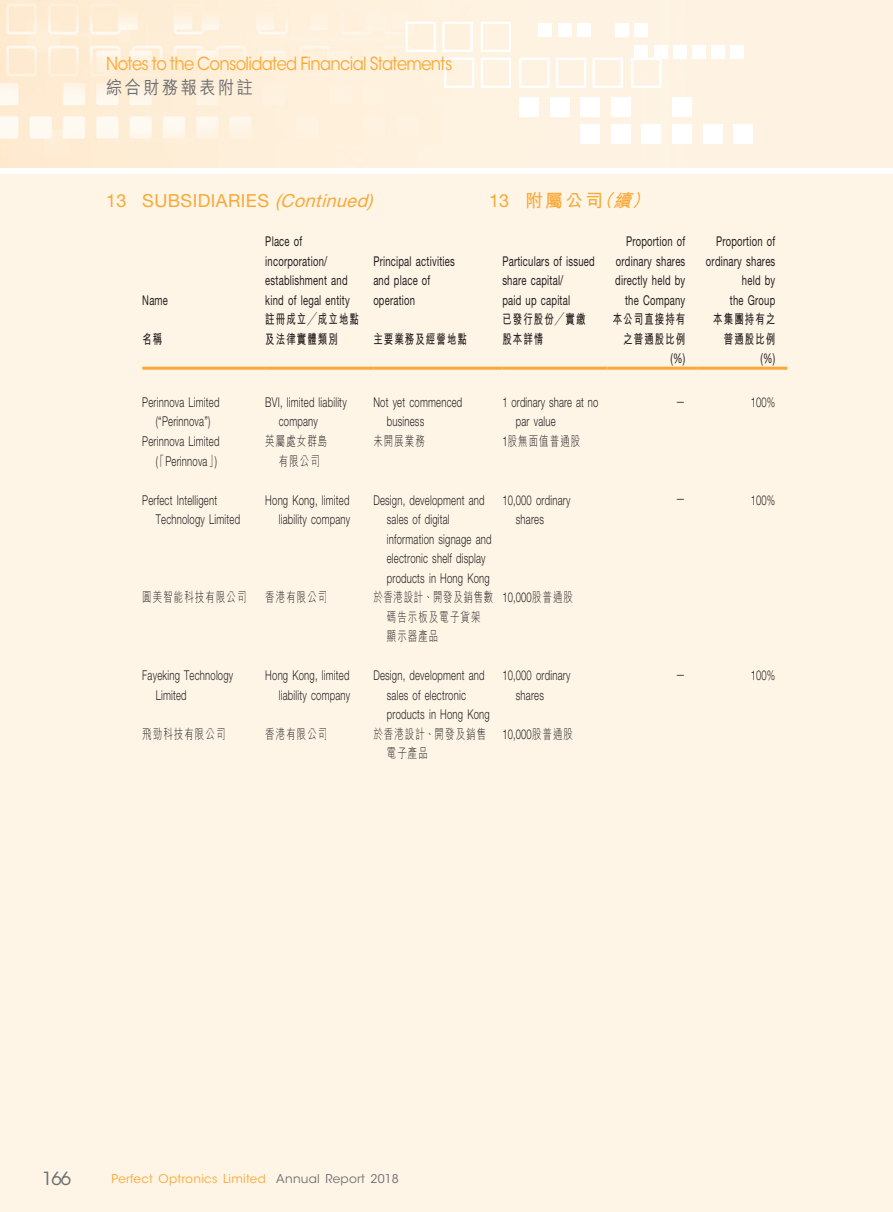
<style>
.page{position:relative;width:893px;height:1212px;background:#fff}
.page>*{position:absolute;margin:0;border:0;box-sizing:border-box;transform-origin:0 0}
.t1{font:18px "ITC Avant Garde Std";letter-spacing:-.04em;color:#faa836;scale:.9 1}
._03_H1{font:18px "Helvetica Neue LT Std";letter-spacing:.025em;color:#faa836}
._03_H1-2{font:700 18px "M Hei HK";color:#faa836}
.t2{font:500 18px "M Hei HK";letter-spacing:.15em;color:#6c6d70;scale:.9 1}
.t3{font:18px "ITC Avant Garde Std";color:#6c6d70}
._15_Table_Stub{font:300 13.5px/19.5px "Helvetica Neue LT Std";letter-spacing:.025em;color:#231f20;scale:.7 1}
._15_Table_Stub-2{font:13.5px "Helvetica Neue LT Std";letter-spacing:.025em;color:#231f20;scale:.7 1}
._01_Body_Text{font:13.5px "Helvetica Neue LT Std";letter-spacing:.025em;color:#231f20;scale:.7 1}
._15_Table_Stub-3{font:300 13.5px/19.5px "M Hei HK";letter-spacing:.115em;color:#231f20;scale:.7 1}
._15_Table_Stub-4{font:700 13.5px "M Hei HK";letter-spacing:.115em;color:#231f20;scale:.7 1}
._01_Body_Text-2{font:700 13.5px "M Hei HK";letter-spacing:.115em;color:#231f20;scale:.7 1}
._01_Body_Text-3{font:300 13.5px "Helvetica Neue LT Std";letter-spacing:.015em;color:#231f20;scale:.7 1}
.t4{font:12px "ITC Avant Garde Std";letter-spacing:.025em;color:#faa836}
.s1{font-style:italic}
.s2{font-family:"Helvetica Neue LT Std";font-weight:400}
.s3{font-family:"M Hei HK"}
.s4{font-family:"Helvetica Neue LT Std"}
.s5{color:#6c6d70}
</style>
<div class="page">
<img style="left:0;top:0;width:893px;height:168px">
<div style="left:519px;top:97px;width:19px;height:19px;background:#fff"></div>
<div style="left:581px;top:124px;width:19px;height:19px;background:#fff"></div>
<div style="left:611px;top:97px;width:19px;height:19px;background:#fff"></div>
<div style="left:672px;top:124px;width:19px;height:19px;background:#fff"></div>
<div style="left:550px;top:97px;width:19px;height:19px;background:#fff"></div>
<div style="left:611px;top:124px;width:19px;height:19px;background:#fff"></div>
<div style="left:703px;top:124px;width:19px;height:19px;background:#fff"></div>
<div style="left:581px;top:97px;width:19px;height:19px;background:#fff"></div>
<div style="left:642px;top:124px;width:19px;height:19px;background:#fff"></div>
<div style="left:672px;top:97px;width:19px;height:19px;background:#fff"></div>
<div style="left:734px;top:124px;width:19px;height:19px;background:#fff"></div>
<div style="left:406px;top:22px;width:30px;height:30px;border:2px solid #fff"></div>
<div style="left:442px;top:22px;width:31px;height:30px;border:2px solid #fff"></div>
<svg style="left:443px;top:56px;width:219px;height:33px"></svg>
<div style="left:481px;top:22px;width:30px;height:30px;border:2px solid #fff"></div>
<div style="left:673px;top:45px;width:13px;height:14px;background:#fff"></div>
<div style="left:730px;top:45px;width:14px;height:14px;background:#fff"></div>
<div style="left:654px;top:45px;width:13px;height:14px;background:#fff"></div>
<div style="left:711px;top:45px;width:14px;height:14px;background:#fff"></div>
<div style="left:634px;top:45px;width:14px;height:14px;background:#fff"></div>
<div style="left:692px;top:45px;width:13px;height:14px;background:#fff"></div>
<div style="left:577px;top:24px;width:13px;height:13px;background:#fff"></div>
<div style="left:635px;top:24px;width:13px;height:13px;background:#fff"></div>
<div style="left:558px;top:24px;width:13px;height:13px;background:#fff"></div>
<div style="left:616px;top:24px;width:13px;height:13px;background:#fff"></div>
<div style="left:538px;top:24px;width:14px;height:13px;background:#fff"></div>
<div style="left:0;top:174px;width:893px;height:1038px;background:#fef5e7"></div>
<hr style="left:142px;top:367px;width:123px;height:3px;background:#faa836">
<hr style="left:265px;top:367px;width:108px;height:3px;background:#faa836">
<hr style="left:373px;top:367px;width:129px;height:3px;background:#faa836">
<hr style="left:502px;top:367px;width:105px;height:3px;background:#faa836">
<hr style="left:607px;top:367px;width:90px;height:3px;background:#faa836">
<hr style="left:697px;top:367px;width:90px;height:3px;background:#faa836">
<h1 class="t1" style="left:106px;top:53px;width:386px">Notes to the Consolidated Financial Statements</h1>
<h1 class="t2" style="left:106px;top:74px;width:164px">綜合財務報表附註</h1>
<p class="_03_H1" style="left:106px;top:190px;width:268px">13 SUBSIDIARIES <span class="s1">(Continued)</span></p>
<p class="_03_H1-2" style="left:489px;top:188px;width:168px"><span class="s2">13</span> 附屬公司<span class="s1">（續）</span></p>
<p class="_15_Table_Stub-2" style="left:142px;top:292px;width:38px">Name</p>
<p class="_15_Table_Stub-4" style="left:142px;top:329px;width:30px">名稱</p>
<p class="_15_Table_Stub-2" style="left:265px;top:234px;width:54px">Place of</p>
<p class="_15_Table_Stub-2" style="left:265px;top:253px;width:90px">incorporation/</p>
<p class="_15_Table_Stub-2" style="left:265px;top:273px;width:119px">establishment and</p>
<p class="_15_Table_Stub-2" style="left:265px;top:292px;width:122px">kind of legal entity</p>
<p class="_15_Table_Stub-2" style="left:373px;top:253px;width:118px">Principal activities</p>
<p class="_15_Table_Stub-2" style="left:373px;top:273px;width:83px">and place of</p>
<p class="_15_Table_Stub-2" style="left:373px;top:292px;width:61px">operation</p>
<p class="_15_Table_Stub-4" style="left:265px;top:310px;width:135px">註冊成立╱成立地點</p>
<p class="_15_Table_Stub-4" style="left:265px;top:329px;width:105px">及法律實體類別</p>
<p class="_15_Table_Stub-4" style="left:373px;top:329px;width:135px">主要業務及經營地點</p>
<p class="_15_Table_Stub-2" style="left:502px;top:253px;width:134px">Particulars of issued</p>
<p class="_15_Table_Stub-2" style="left:502px;top:273px;width:89px">share capital/</p>
<p class="_15_Table_Stub-2" style="left:502px;top:292px;width:99px">paid up capital</p>
<p class="_15_Table_Stub-4" style="left:502px;top:310px;width:120px">已發行股份╱實繳</p>
<p class="_15_Table_Stub-4" style="left:502px;top:329px;width:60px">股本詳情</p>
<p class="_01_Body_Text" style="left:626px;top:234px;width:86px">Proportion of</p>
<p class="_01_Body_Text" style="left:616px;top:253px;width:101px">ordinary shares</p>
<p class="_01_Body_Text" style="left:615px;top:273px;width:102px">directly held by</p>
<p class="_01_Body_Text" style="left:625px;top:292px;width:88px">the Company</p>
<p class="_01_Body_Text-2" style="left:613px;top:310px;width:105px">本公司直接持有</p>
<p class="_01_Body_Text-2" style="left:623px;top:329px;width:90px">之普通股比例</p>
<p class="_01_Body_Text" style="left:716px;top:234px;width:86px">Proportion of</p>
<p class="_01_Body_Text" style="left:706px;top:253px;width:101px">ordinary shares</p>
<p class="_01_Body_Text" style="left:742px;top:273px;width:49px">held by</p>
<p class="_01_Body_Text" style="left:730px;top:292px;width:66px">the Group</p>
<p class="_01_Body_Text-2" style="left:713px;top:310px;width:90px">本集團持有之</p>
<p class="_01_Body_Text-2" style="left:724px;top:329px;width:75px">普通股比例</p>
<p class="_01_Body_Text" style="left:671px;top:351px;width:23px">(%)</p>
<p class="_01_Body_Text" style="left:761px;top:351px;width:23px">(%)</p>
<p class="_15_Table_Stub" style="left:142px;top:392px;width:112px;text-align:center">Perinnova Limited (“Perinnova”)</p>
<p class="_15_Table_Stub" style="left:279px;top:392px;width:98px;text-indent:-14px">BVI, limited liability company</p>
<p class="_15_Table_Stub" style="left:387px;top:392px;width:109px;text-indent:-13px">Not yet commenced business</p>
<p class="_15_Table_Stub" style="left:516px;top:392px;width:119px;text-indent:-14px">1 ordinary share at no par value</p>
<p class="_01_Body_Text-3" style="left:676px;top:393px;width:15px">—</p>
<p class="_01_Body_Text-3" style="left:751px;top:394px;width:37px">100%</p>
<p class="_15_Table_Stub" style="left:142px;top:431px;width:112px;text-align:right">Perinnova Limited<span class="s3">「</span>( Perinnova<span class="s3">」</span>)</p>
<p class="_15_Table_Stub-3" style="left:265px;top:431px;width:90px;text-align:center">英屬處女群島有限公司</p>
<p class="_15_Table_Stub-3" style="left:373px;top:431px;width:75px">未開展業務</p>
<p class="_15_Table_Stub-3" style="left:502px;top:431px;width:113px"><span class="s4">1</span>股無面值普通股</p>
<p class="_15_Table_Stub" style="left:156px;top:490px;width:122px;text-indent:-14px">Perfect Intelligent<br>Technology Limited</p>
<p class="_15_Table_Stub" style="left:265px;top:490px;width:123px;text-align:right">Hong Kong, limited liability company</p>
<p class="_15_Table_Stub" style="left:387px;top:490px;width:151px;text-indent:-13px">Design, development and sales of digital information signage and electronic shelf display products in Hong Kong</p>
<p class="_15_Table_Stub" style="left:516px;top:490px;width:79px;text-indent:-14px">10,000 ordinary shares</p>
<p class="_01_Body_Text-3" style="left:676px;top:490px;width:15px">—</p>
<p class="_01_Body_Text-3" style="left:751px;top:491px;width:37px">100%</p>
<p class="_15_Table_Stub-3" style="left:142px;top:587px;width:150px">圓美智能科技有限公司</p>
<p class="_15_Table_Stub-3" style="left:265px;top:587px;width:90px">香港有限公司</p>
<p class="_15_Table_Stub-3" style="left:387px;top:587px;width:154px;text-indent:-14px">於香港設計、開發及銷售數碼告示板及電子貨架<br>顯示器產品</p>
<p class="_15_Table_Stub" style="left:502px;top:587px;width:103px">10,000<span class="s3">股普通股</span></p>
<p class="_15_Table_Stub" style="left:156px;top:665px;width:112px;text-indent:-14px">Fayeking Technology<br>Limited</p>
<p class="_15_Table_Stub" style="left:265px;top:665px;width:123px;text-align:right">Hong Kong, limited liability company</p>
<p class="_15_Table_Stub" style="left:387px;top:665px;width:149px;text-indent:-13px">Design, development and sales of electronic products in Hong Kong</p>
<p class="_15_Table_Stub" style="left:516px;top:665px;width:79px;text-indent:-14px">10,000 ordinary shares</p>
<p class="_01_Body_Text-3" style="left:676px;top:666px;width:15px">—</p>
<p class="_01_Body_Text-3" style="left:751px;top:667px;width:37px">100%</p>
<p class="_15_Table_Stub-3" style="left:142px;top:723px;width:120px">飛勁科技有限公司</p>
<p class="_15_Table_Stub-3" style="left:265px;top:723px;width:90px">香港有限公司</p>
<p class="_15_Table_Stub-3" style="left:387px;top:723px;width:143px;text-indent:-14px">於香港設計、開發及銷售電子產品</p>
<p class="_15_Table_Stub" style="left:502px;top:724px;width:103px">10,000<span class="s3">股普通股</span></p>
<h1 class="t3" style="left:42px;top:1168px;width:31px">166</h1>
<p class="t4" style="left:112px;top:1172px;width:289px">Perfect Optronics Limited <span class="s5">Annual Report 2018</span></p>
</div>
